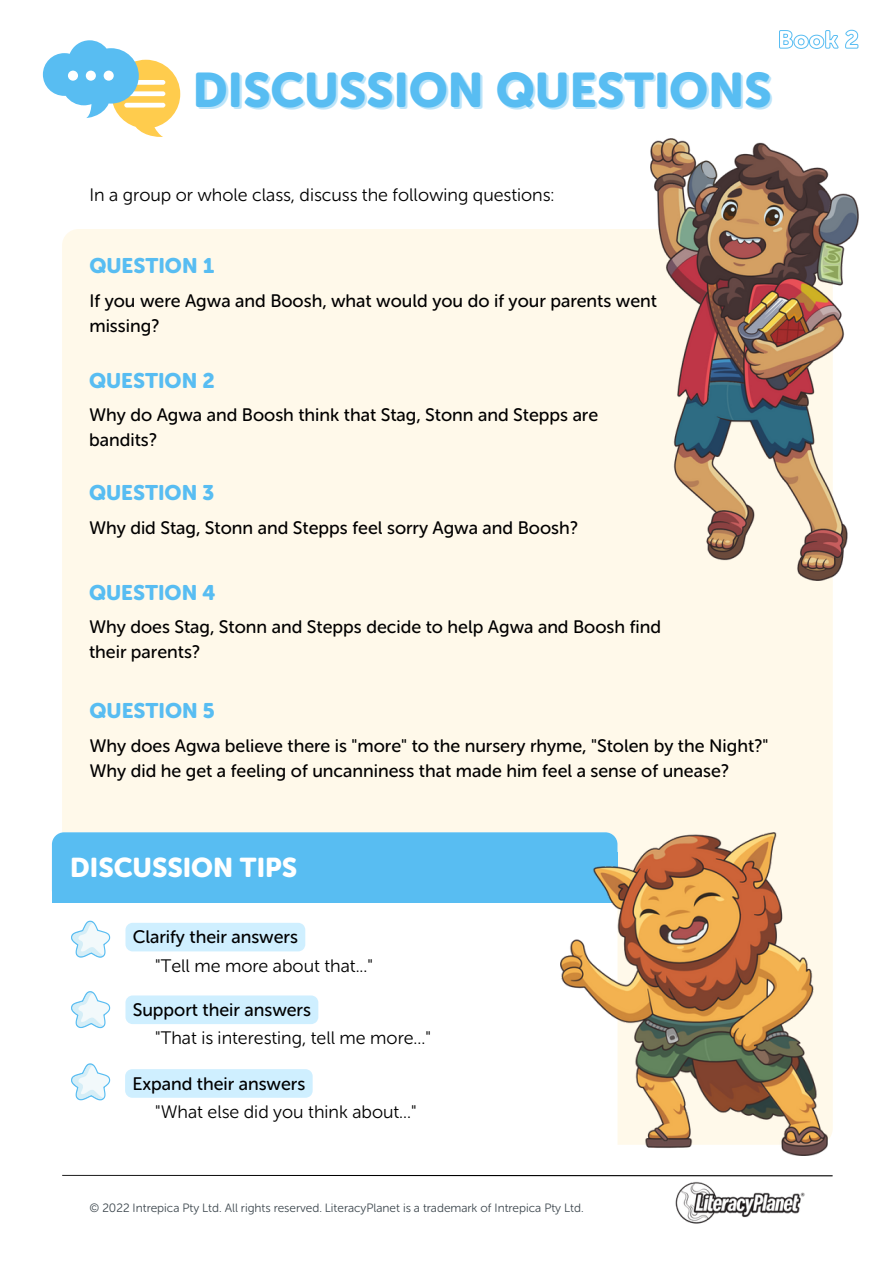
<style>
.page{position:relative;width:894px;height:1264px;background:#fff}
.page>*{position:absolute;margin:0;border:0;box-sizing:border-box;transform-origin:0 0}
.t1{font:48.15px "Museo Sans Rounded 900";color:#58bdf2}
.t2{font:27px "Museo Sans Rounded 900";color:#fff}
.t3{font:21px "Museo Sans Rounded 900";color:#58bdf2}
.t4{font:18px/24.8px "Museo Sans Rounded 500";color:#000}
.t5{font:18px "Museo Sans Rounded 300";color:#000}
.t6{font:12px "Museo Sans Rounded 300";color:#3e484f}
</style>
<div class="page">
<svg style="left:62px;top:1174px;width:771px;height:2px"></svg>
<img style="left:674px;top:1176px;width:131px;height:48px">
<div style="left:62px;top:229px;width:770px;height:915px;background:#fff9ea;border-radius:16px"></div>
<svg style="left:43px;top:40px;width:137px;height:97px"></svg>
<div style="left:68px;top:71px;width:10px;height:10px;background:#fff;border-radius:50%"></div>
<div style="left:86px;top:71px;width:10px;height:10px;background:#fff;border-radius:50%"></div>
<div style="left:104px;top:71px;width:10px;height:10px;background:#fff;border-radius:50%"></div>
<img style="left:650px;top:138px;width:208px;height:442px">
<svg style="left:779px;top:29px;width:79px;height:20px"></svg>
<div style="left:52px;top:832px;width:565px;height:342px;background:#fff;border-radius:12px"></div>
<div style="left:52px;top:832px;width:565px;height:70px;background:#58bdf2;border-radius:12px"></div>
<div style="left:52px;top:851px;width:565px;height:51px;background:#58bdf2"></div>
<img style="left:560px;top:832px;width:267px;height:323px">
<svg style="left:71px;top:920px;width:40px;height:38px"></svg>
<div style="left:125px;top:923px;width:180px;height:28px;background:#cfefff"></div>
<div style="left:125px;top:995px;width:193px;height:29px;background:#cfefff"></div>
<div style="left:125px;top:1069px;width:187px;height:28px;background:#cfefff"></div>
<svg style="left:71px;top:991px;width:40px;height:38px"></svg>
<svg style="left:71px;top:1063px;width:40px;height:38px"></svg>
<h1 class="t1" style="left:193px;top:62px;width:580px">DISCUSSION QUESTIONS</h1>
<p class="t5" style="left:89px;top:184px;width:466px">In a group or whole class, discuss the following questions:</p>
<p class="t3" style="left:89px;top:253px;width:126px">QUESTION 1</p>
<p class="t4" style="left:89px;top:288px;width:569px">If you were Agwa and Boosh, what would you do if your parents went missing?</p>
<p class="t3" style="left:89px;top:368px;width:127px">QUESTION 2</p>
<p class="t4" style="left:89px;top:403px;width:510px">Why do Agwa and Boosh think that Stag, Stonn and Stepps are bandits?</p>
<p class="t3" style="left:89px;top:480px;width:127px">QUESTION 3</p>
<p class="t4" style="left:89px;top:515px;width:490px">Why did Stag, Stonn and Stepps feel sorry Agwa and Boosh?</p>
<p class="t3" style="left:89px;top:580px;width:128px">QUESTION 4</p>
<p class="t4" style="left:89px;top:614px;width:573px">Why does Stag, Stonn and Stepps decide to help Agwa and Boosh find their parents?</p>
<p class="t3" style="left:89px;top:698px;width:127px">QUESTION 5</p>
<p class="t4" style="left:89px;top:733px;width:680px">Why does Agwa believe there is "more" to the nursery rhyme, "Stolen by the Night?"<br>Why did he get a feeling of uncanniness that made him feel a sense of unease?</p>
<h2 class="t2" style="left:70px;top:851px;width:228px">DISCUSSION TIPS</h2>
<p class="t4" style="left:133px;top:924px;width:167px">Clarify their answers</p>
<p class="t5" style="left:155px;top:955px;width:219px">"Tell me more about that..."</p>
<p class="t4" style="left:133px;top:997px;width:180px">Support their answers</p>
<p class="t5" style="left:155px;top:1027px;width:277px">"That is interesting, tell me more..."</p>
<p class="t4" style="left:132px;top:1071px;width:174px">Expand their answers</p>
<p class="t5" style="left:155px;top:1100px;width:263px">"What else did you think about..."</p>
<p class="t6" style="left:89px;top:1200px;width:495px">© 2022 Intrepica Pty Ltd. All rights reserved. LiteracyPlanet is a trademark of Intrepica Pty Ltd.</p>
</div>
